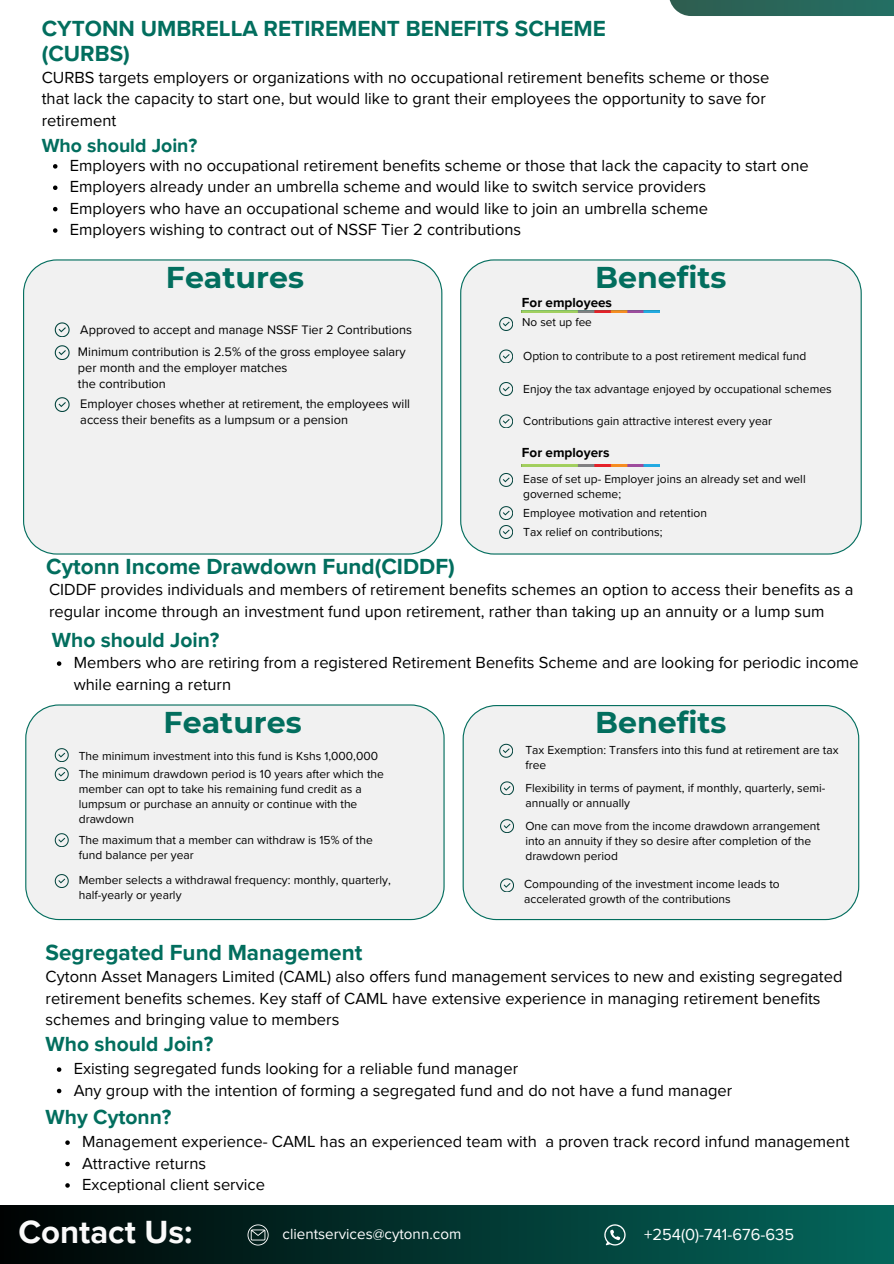
<style>
.page{position:relative;width:894px;height:1264px;background:#fff}
.page>*{position:absolute;margin:0;border:0;box-sizing:border-box;transform-origin:0 0}
.t1{font:700 33px "Proxima Nova";color:#fafafa}
.t2{font:700 30px "Montserrat";color:#026e5e}
.t3{font:700 22.5px/24.8px "Proxima Nova";color:#026e5e}
.t4{font:700 21px "Proxima Nova";color:#026e5e}
.t5{font:700 19.5px "Proxima Nova";color:#026e5e}
.t6{font:16.5px/21.5px "Proxima Nova";color:#000}
.t7{font:16.5px "Proxima Nova";color:#fff}
.t8{font:15.15px "Proxima Nova";color:#fff}
.t9{font:700 13.5px "Proxima Nova";color:#000}
.t10{font:12.75px/15.9px "Proxima Nova";color:#000}
.t11{font:12px/15px "Proxima Nova";color:#000}
.t12{font:11.85px "Proxima Nova";color:#000}
</style>
<div class="page">
<div style="left:0;top:1205px;width:893px;height:58px;background:linear-gradient(to right,#000202,#04675c)"></div>
<div style="left:668px;top:0;width:225px;height:16px;background:#2a665a"></div>
<div style="left:460px;top:259px;width:401px;height:295px;background:#f1f1f1"></div>
<svg style="left:499px;top:317px;width:13px;height:13px"></svg>
<svg style="left:499px;top:382px;width:13px;height:13px"></svg>
<svg style="left:499px;top:414px;width:13px;height:14px"></svg>
<svg style="left:499px;top:349px;width:13px;height:14px"></svg>
<svg style="left:247px;top:1224px;width:21px;height:21px"></svg>
<svg style="left:604px;top:1224px;width:21px;height:21px"></svg>
<div style="left:25px;top:704px;width:419px;height:216px;background:#f1f1f1"></div>
<div style="left:462px;top:705px;width:396px;height:215px;background:#f1f1f1"></div>
<div style="left:23px;top:259px;width:419px;height:295px;background:#f1f1f1"></div>
<svg style="left:500px;top:819px;width:13px;height:13px"></svg>
<svg style="left:500px;top:781px;width:13px;height:14px"></svg>
<svg style="left:499px;top:743px;width:13px;height:14px"></svg>
<svg style="left:500px;top:878px;width:13px;height:13px"></svg>
<svg style="left:55px;top:397px;width:14px;height:14px"></svg>
<svg style="left:55px;top:345px;width:14px;height:14px"></svg>
<svg style="left:55px;top:322px;width:14px;height:15px"></svg>
<svg style="left:499px;top:506px;width:13px;height:13px"></svg>
<svg style="left:499px;top:525px;width:13px;height:13px"></svg>
<svg style="left:499px;top:473px;width:13px;height:13px"></svg>
<svg style="left:55px;top:767px;width:13px;height:13px"></svg>
<svg style="left:55px;top:833px;width:13px;height:13px"></svg>
<svg style="left:55px;top:748px;width:13px;height:13px"></svg>
<svg style="left:55px;top:874px;width:13px;height:13px"></svg>
<img style="left:521px;top:464px;width:138px;height:2px">
<img style="left:521px;top:310px;width:138px;height:3px">
<svg style="left:57px;top:661px;width:4px;height:5px"></svg>
<svg style="left:53px;top:164px;width:4px;height:5px"></svg>
<svg style="left:53px;top:185px;width:4px;height:5px"></svg>
<svg style="left:53px;top:207px;width:4px;height:4px"></svg>
<svg style="left:53px;top:228px;width:4px;height:5px"></svg>
<svg style="left:57px;top:1067px;width:4px;height:4px"></svg>
<svg style="left:57px;top:1088px;width:4px;height:5px"></svg>
<svg style="left:65px;top:1140px;width:5px;height:4px"></svg>
<svg style="left:65px;top:1161px;width:5px;height:5px"></svg>
<svg style="left:65px;top:1183px;width:5px;height:4px"></svg>
<h6 class="t3" style="left:42px;top:17px;width:565px">CYTONN UMBRELLA RETIREMENT BENEFITS SCHEME (CURBS)</h6>
<p class="t6" style="left:42px;top:67px;width:729px">CURBS targets employers or organizations with no occupational retirement benefits scheme or those that lack the capacity to start one, but would like to grant their employees the opportunity to save for retirement</p>
<p class="t5" style="left:42px;top:134px;width:157px">Who should Join?</p>
<p class="t6" style="left:70px;top:155px;width:740px">Employers with no occupational retirement benefits scheme or those that lack the capacity to start one</p>
<p class="t6" style="left:70px;top:176px;width:637px">Employers already under an umbrella scheme and would like to switch service providers</p>
<p class="t6" style="left:70px;top:198px;width:639px">Employers who have an occupational scheme and would like to join an umbrella scheme</p>
<p class="t6" style="left:70px;top:219px;width:453px">Employers wishing to contract out of NSSF Tier 2 contributions</p>
<p class="t2" style="left:166px;top:259px;width:140px">Features</p>
<p class="t10" style="left:80px;top:322px;width:333px">Approved to accept and manage NSSF Tier 2 Contributions</p>
<p class="t10" style="left:78px;top:344px;width:329px">Minimum contribution is 2.5% of the gross employee salary per month and the employer matches</p>
<p class="t10" style="left:78px;top:376px;width:89px">the contribution</p>
<p class="t10" style="left:80px;top:396px;width:331px">Employer choses whether at retirement, the employees will access their benefits as a lumpsum or a pension</p>
<p class="t3" style="left:46px;top:554px;width:410px">Cytonn Income Drawdown Fund(CIDDF)</p>
<p class="t2" style="left:595px;top:259px;width:133px">Benefits</p>
<p class="t9" style="left:521px;top:294px;width:92px">For employees</p>
<h2 class="t12" style="left:522px;top:315px;width:71px">No set up fee</h2>
<p class="t11" style="left:523px;top:349px;width:284px">Option to contribute to a post retirement medical fund</p>
<h5 class="t11" style="left:523px;top:381px;width:310px">Enjoy the tax advantage enjoyed by occupational schemes</h5>
<h4 class="t11" style="left:523px;top:414px;width:250px">Contributions gain attractive interest every year</h4>
<p class="t9" style="left:521px;top:445px;width:89px">For employers</p>
<h6 class="t11" style="left:523px;top:472px;width:284px">Ease of set up- Employer joins an already set and well governed scheme;</h6>
<p class="t11" style="left:523px;top:505px;width:185px">Employee motivation and retention</p>
<p class="t11" style="left:523px;top:524px;width:141px">Tax relief on contributions;</p>
<p class="t6" style="left:49px;top:579px;width:805px">CIDDF provides individuals and members of retirement benefits schemes an option to access their benefits as a regular income through an investment fund upon retirement, rather than taking up an annuity or a lump sum</p>
<p class="t4" style="left:52px;top:627px;width:169px">Who should Join?</p>
<p class="t6" style="left:74px;top:652px;width:786px">Members who are retiring from a registered Retirement Benefits Scheme and are looking for periodic income while earning a return</p>
<p class="t2" style="left:163px;top:704px;width:140px">Features</p>
<p class="t2" style="left:595px;top:704px;width:133px">Benefits</p>
<p class="t11" style="left:79px;top:748px;width:301px">The minimum investment into this fund is Kshs 1,000,000</p>
<p class="t11" style="left:79px;top:766px;width:306px">The minimum drawdown period is 10 years after which the member can opt to take his remaining fund credit as a lumpsum or purchase an annuity or continue with the</p>
<p class="t11" style="left:79px;top:811px;width:57px">drawdown</p>
<p class="t11" style="left:79px;top:832px;width:295px">The maximum that a member can withdraw is 15% of the fund balance per year</p>
<p class="t11" style="left:79px;top:872px;width:313px">Member selects a withdrawal frequency: monthly, quarterly, half-yearly or yearly</p>
<p class="t3" style="left:46px;top:940px;width:318px">Segregated Fund Management</p>
<p class="t11" style="left:525px;top:743px;width:314px">Tax Exemption: Transfers into this fund at retirement are tax free</p>
<p class="t11" style="left:525px;top:780px;width:301px">Flexibility in terms of payment, if monthly, quarterly, semi&shy;annually or annually</p>
<p class="t11" style="left:525px;top:818px;width:296px">One can move from the income drawdown arrangement into an annuity if they so desire after completion of the drawdown period</p>
<p class="t11" style="left:524px;top:877px;width:257px">Compounding of the investment income leads to accelerated growth of the contributions</p>
<p class="t6" style="left:46px;top:966px;width:798px">Cytonn Asset Managers Limited (CAML) also offers fund management services to new and existing segregated retirement benefits schemes. Key staff of CAML have extensive experience in managing retirement benefits schemes and bringing value to members</p>
<h3 class="t4" style="left:46px;top:1032px;width:169px">Who should Join?</h3>
<h5 class="t6" style="left:74px;top:1058px;width:446px">Existing segregated funds looking for a reliable fund manager</h5>
<h3 class="t6" style="left:74px;top:1079px;width:660px">Any group with the intention of forming a segregated fund and do not have a fund manager</h3>
<p class="t4" style="left:46px;top:1105px;width:127px">Why Cytonn?</p>
<p class="t6" style="left:82px;top:1131px;width:768px">Management experience- CAML has an experienced team with a proven track record infund management</p>
<p class="t6" style="left:82px;top:1152px;width:125px">Attractive returns</p>
<p class="t6" style="left:82px;top:1174px;width:184px">Exceptional client service</p>
<p class="t1" style="left:18px;top:1213px;width:175px">Contact Us:</p>
<p class="t8" style="left:282px;top:1224px;width:180px">clientservices@cytonn.com</p>
<p class="t7" style="left:644px;top:1224px;width:151px">+254(0)-741-676-635</p>
</div>
